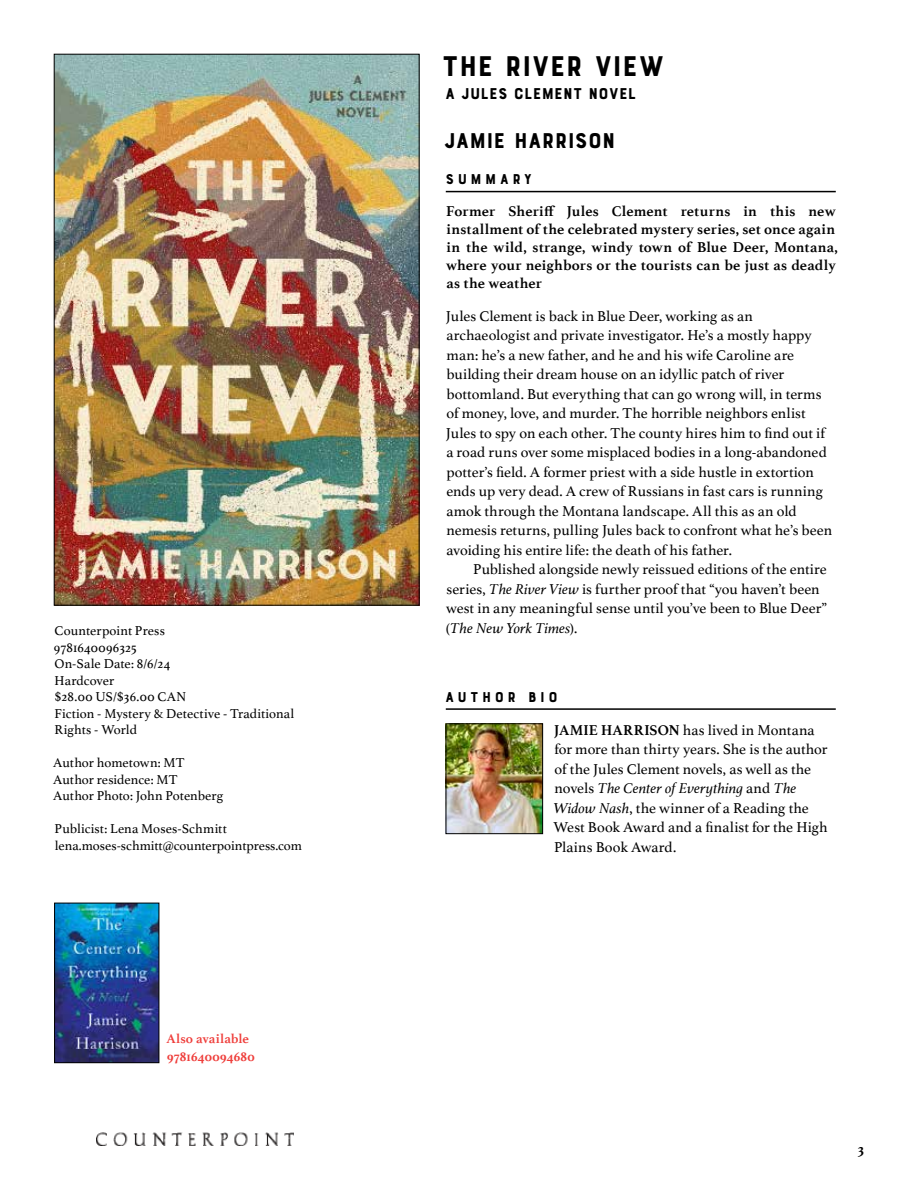
<style>
.page{position:relative;width:918px;height:1188px;background:#fff}
.page>*{position:absolute;margin:0;border:0;box-sizing:border-box;transform-origin:0 0}
.t1{font:30px "Bourton Base";letter-spacing:.02em;color:#000}
.t2{font:22.5px "Bourton Base";letter-spacing:.01em;color:#000}
.t3{font:16.5px "Bourton Base";letter-spacing:.015em;color:#000}
.t4{font:15px/19.5px "Athelas";color:#000}
.t5{font:700 15px/18px "Athelas";letter-spacing:.01em;color:#000}
.t6{font:15px "Bourton Base";letter-spacing:.23em;color:#000}
.t7{font:13.5px/16.5px "Athelas";color:#000}
.t8{font:700 13.5px/18px "Athelas";letter-spacing:.015em;color:#ef3e3b}
.s1{font-style:italic}
.s2{font-weight:700}
</style>
<div class="page">
<img style="left:96px;top:1132px;width:197px;height:13px">
<hr style="left:446px;top:191px;width:390px;height:1px;background:#000">
<hr style="left:446px;top:708px;width:390px;height:2px;background:#000">
<img style="left:56px;top:56px;width:361px;height:547px">
<img style="left:448px;top:726px;width:93px;height:106px">
<div style="left:446px;top:724px;width:97px;height:110px;border:1px solid #000"></div>
<img style="left:56px;top:905px;width:101px;height:156px">
<div style="left:54px;top:903px;width:105px;height:160px;border:1px solid #000"></div>
<p class="t7" style="left:54px;top:622px;width:242px">Counterpoint Press<br>9781640096325<br>On-Sale Date: 8/6/24<br>Hardcover<br>$28.00 US/$36.00 CAN<br>Fiction - Mystery &amp; Detective - Traditional<br>Rights - World</p>
<p class="t7" style="left:53px;top:754px;width:172px">Author hometown: MT<br>Author residence: MT<br>Author Photo: John Potenberg</p>
<p class="t7" style="left:55px;top:820px;width:249px">Publicist: Lena Moses-Schmitt lena.moses-schmitt@counterpointpress.com</p>
<p class="t8" style="left:167px;top:1029px;width:90px">Also available<br>9781640094680</p>
<h1 class="t1" style="left:443px;top:48px;width:224px">THE RIVER VIEW</h1>
<p class="t3" style="left:445px;top:83px;width:192px">A JULES CLEMENT NOVEL</p>
<h2 class="t2" style="left:444px;top:127px;width:172px">JAMIE HARRISON</h2>
<p class="t6" style="left:446px;top:170px;width:88px">SUMMARY</p>
<p class="t5" style="left:446px;top:201px;width:393px">Former Sheriff Jules Clement returns in this new installment of the celebrated mystery series, set once again in the wild, strange, windy town of Blue Deer, Montana, where your neighbors or the tourists can be just as deadly as the weather</p>
<p class="t4" style="left:446px;top:305px;width:388px">Jules Clement is back in Blue Deer, working as an archaeologist and private investigator. He’s a mostly happy man: he’s a new father, and he and his wife Caroline are building their dream house on an idyllic patch of river bottomland. But everything that can go wrong will, in terms of money, love, and murder. The horrible neighbors enlist Jules to spy on each other. The county hires him to find out if a road runs over some misplaced bodies in a long-abandoned potter’s field. A former priest with a side hustle in extortion ends up very dead. A crew of Russians in fast cars is running amok through the Montana landscape. All this as an old nemesis returns, pulling Jules back to confront what he’s been avoiding his entire life: the death of his father.</p>
<p class="t4" style="left:446px;top:559px;width:383px;text-indent:27px">Published alongside newly reissued editions of the entire series, <span class="s1">The River View</span> is further proof that “you haven’t been west in any meaningful sense until you’ve been to Blue Deer” (<span class="s1">The New York Times</span>).</p>
<p class="t6" style="left:445px;top:687px;width:114px">AUTHOR BIO</p>
<p class="t4" style="left:553px;top:719px;width:276px"><span class="s2">JAMIE HARRISON</span> has lived in Montana for more than thirty years. She is the author of the Jules Clement novels, as well as the novels <span class="s1">The Center of Everything</span> and <span class="s1">The Widow Nash</span>, the winner of a Reading the West Book Award and a finalist for the High Plains Book Award.</p>
<p class="t5" style="left:858px;top:1140px;width:8px">3</p>
</div>
